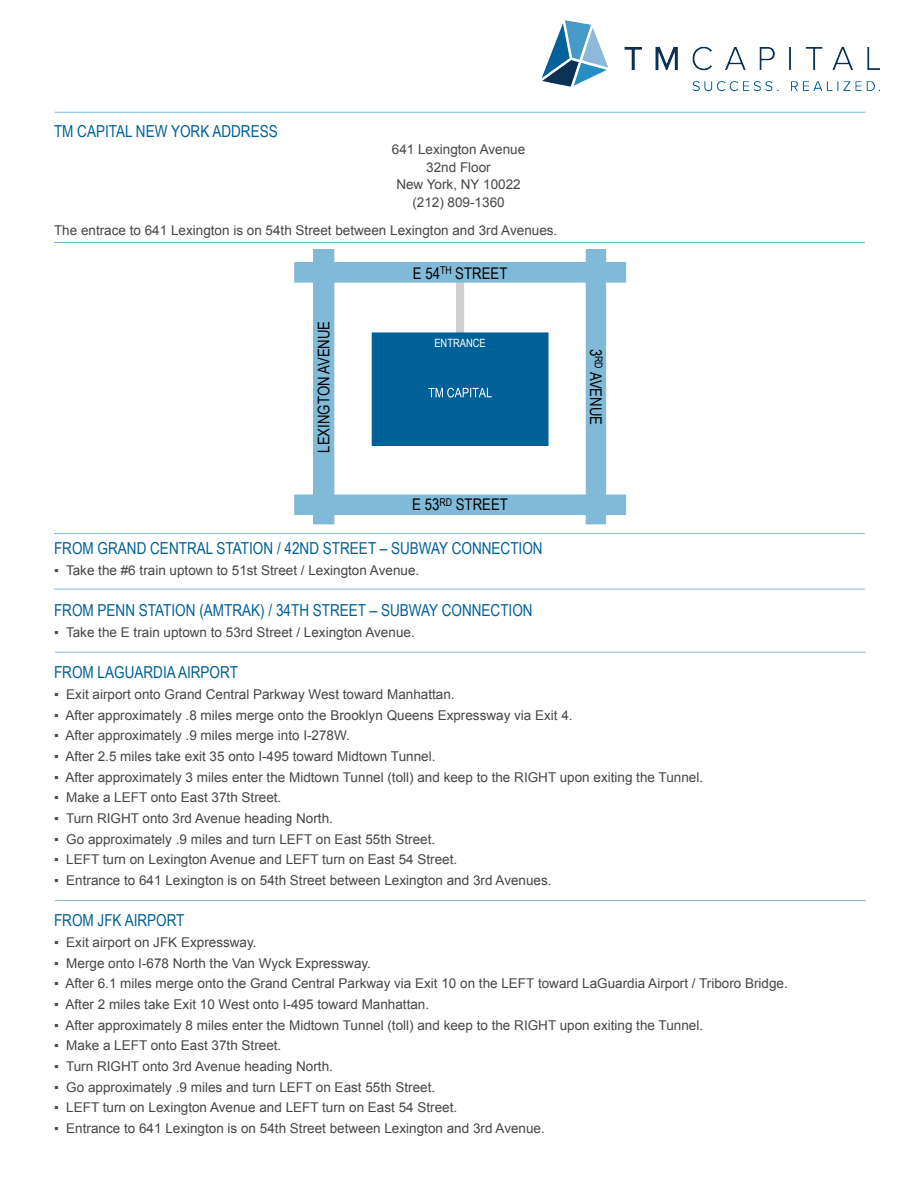
<style>
.page{position:relative;width:918px;height:1188px;background:#fff}
.page>*{position:absolute;margin:0;border:0;box-sizing:border-box;transform-origin:0 0}
.t1{font:16.5px "Arial Narrow";color:#006096}
.t2{font:16.05px "Arial Narrow";color:#000}
.t3{font:13.5px "Arial";color:#474646}
.t4{font:11.4px "Arial Narrow";color:#fff}
</style>
<div class="page">
<hr style="left:54px;top:533px;width:811px;height:1px;background:#7fbad9">
<hr style="left:55px;top:900px;width:811px;height:1px;background:#7fbad9">
<hr style="left:54px;top:242px;width:811px;height:1px;background:#76b9d8">
<hr style="left:54px;top:589px;width:811px;height:1px;background:#7fbad9">
<hr style="left:55px;top:112px;width:810px;height:1px;background:#76b9d8">
<hr style="left:55px;top:652px;width:811px;height:1px;background:#7fbad9">
<div style="left:457px;top:277px;width:7px;height:80px;background:#d0cece"></div>
<div style="left:456px;top:277px;width:8px;height:81px;border:1px solid #d0cece"></div>
<div style="left:295px;top:263px;width:331px;height:19px;background:#81bad8"></div>
<div style="left:294px;top:262px;width:332px;height:21px;border:1px solid #81bad8"></div>
<div style="left:372px;top:333px;width:176px;height:112px;background:#006098"></div>
<div style="left:372px;top:332px;width:177px;height:114px;border:1px solid #006098"></div>
<svg style="left:428px;top:388px;width:64px;height:10px"></svg>
<div style="left:314px;top:250px;width:20px;height:274px;background:#81bad8"></div>
<div style="left:313px;top:249px;width:21px;height:275px;border:1px solid #81bad8"></div>
<div style="left:586px;top:250px;width:20px;height:274px;background:#81bad8"></div>
<div style="left:295px;top:495px;width:331px;height:19px;background:#81bad8"></div>
<div style="left:294px;top:495px;width:332px;height:20px;border:1px solid #81bad8"></div>
<img style="left:541px;top:20px;width:340px;height:72px">
<p class="t1" style="left:54px;top:119px;width:225px">TM CAPITAL NEW YORK ADDRESS</p>
<p class="t3" style="left:392px;top:140px;width:135px">641 Lexington Avenue</p>
<p class="t3" style="left:426px;top:158px;width:66px">32nd Floor</p>
<p class="t3" style="left:396px;top:176px;width:126px">New York, NY 10022</p>
<p class="t3" style="left:412px;top:193px;width:94px">(212) 809-1360</p>
<p class="t3" style="left:54px;top:221px;width:505px">The entrace to 641 Lexington is on 54th Street between Lexington and 3rd Avenues.</p>
<p class="t2" style="left:312px;top:453px;width:133px;rotate:-90deg">LEXINGTON AVENUE</p>
<p class="t2" style="left:413px;top:262px;width:96px">E 54<sup>TH</sup> STREET</p>
<p class="t4" style="left:434px;top:334px;width:53px">ENTRANCE</p>
<p class="t2" style="left:412px;top:493px;width:97px">E 53<sup>RD</sup> STREET</p>
<p class="t2" style="left:607px;top:349px;width:78px;rotate:90deg">3<sup>RD</sup> AVENUE</p>
<p class="t1" style="left:54px;top:536px;width:490px">FROM GRAND CENTRAL STATION / 42ND STREET – SUBWAY CONNECTION</p>
<p class="t3" style="left:54px;top:561px;width:367px">▪ Take the #6 train uptown to 51st Street / Lexington Avenue.</p>
<p class="t1" style="left:54px;top:598px;width:480px">FROM PENN STATION (AMTRAK) / 34TH STREET – SUBWAY CONNECTION</p>
<p class="t3" style="left:54px;top:623px;width:362px">▪ Take the E train uptown to 53rd Street / Lexington Avenue.</p>
<p class="t1" style="left:54px;top:660px;width:185px">FROM LAGUARDIA AIRPORT</p>
<p class="t3" style="left:54px;top:685px;width:402px">▪ Exit airport onto Grand Central Parkway West toward Manhattan.</p>
<p class="t3" style="left:54px;top:706px;width:520px">▪ After approximately .8 miles merge onto the Brooklyn Queens Expressway via Exit 4.</p>
<p class="t3" style="left:54px;top:727px;width:297px">▪ After approximately .9 miles merge into I-278W.</p>
<p class="t3" style="left:54px;top:747px;width:383px">▪ After 2.5 miles take exit 35 onto I-495 toward Midtown Tunnel.</p>
<p class="t3" style="left:54px;top:768px;width:651px">▪ After approximately 3 miles enter the Midtown Tunnel (toll) and keep to the RIGHT upon exiting the Tunnel.</p>
<p class="t3" style="left:54px;top:789px;width:229px">▪ Make a LEFT onto East 37th Street.</p>
<p class="t3" style="left:54px;top:809px;width:280px">▪ Turn RIGHT onto 3rd Avenue heading North.</p>
<p class="t3" style="left:54px;top:830px;width:383px">▪ Go approximately .9 miles and turn LEFT on East 55th Street.</p>
<p class="t3" style="left:54px;top:851px;width:405px">▪ LEFT turn on Lexington Avenue and LEFT turn on East 54 Street.</p>
<p class="t3" style="left:54px;top:871px;width:499px">▪ Entrance to 641 Lexington is on 54th Street between Lexington and 3rd Avenues.</p>
<p class="t1" style="left:54px;top:908px;width:132px">FROM JFK AIRPORT</p>
<p class="t3" style="left:54px;top:934px;width:204px">▪ Exit airport on JFK Expressway.</p>
<p class="t3" style="left:54px;top:954px;width:319px">▪ Merge onto I-678 North the Van Wyck Expressway.</p>
<p class="t3" style="left:54px;top:975px;width:735px">▪ After 6.1 miles merge onto the Grand Central Parkway via Exit 10 on the LEFT toward LaGuardia Airport / Triboro Bridge.</p>
<p class="t3" style="left:54px;top:996px;width:377px">▪ After 2 miles take Exit 10 West onto I-495 toward Manhattan.</p>
<p class="t3" style="left:54px;top:1016px;width:651px">▪ After approximately 8 miles enter the Midtown Tunnel (toll) and keep to the RIGHT upon exiting the Tunnel.</p>
<p class="t3" style="left:54px;top:1037px;width:229px">▪ Make a LEFT onto East 37th Street.</p>
<p class="t3" style="left:54px;top:1058px;width:280px">▪ Turn RIGHT onto 3rd Avenue heading North.</p>
<p class="t3" style="left:54px;top:1078px;width:383px">▪ Go approximately .9 miles and turn LEFT on East 55th Street.</p>
<p class="t3" style="left:54px;top:1099px;width:405px">▪ LEFT turn on Lexington Avenue and LEFT turn on East 54 Street.</p>
<p class="t3" style="left:54px;top:1120px;width:492px">▪ Entrance to 641 Lexington is on 54th Street between Lexington and 3rd Avenue.</p>
</div>
